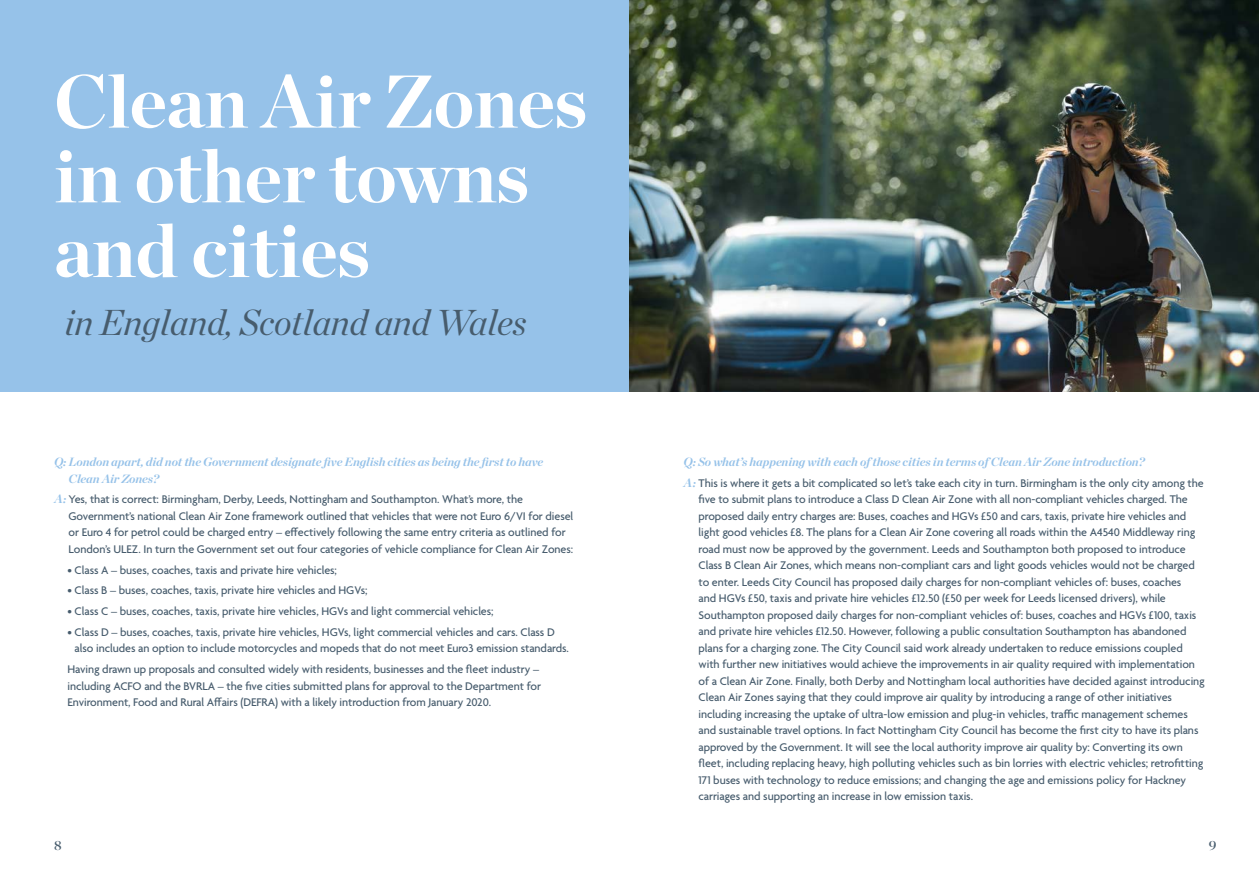
<style>
.page{position:relative;width:1259px;height:893px;background:#fff}
.page>*{position:absolute;margin:0;border:0;box-sizing:border-box;transform-origin:0 0}
.t1{font:700 74.7px/74.7px "Chronicle Display";letter-spacing:-.005em;color:#fff}
.t2{font:italic 36px "Chronicle Display";letter-spacing:-.005em;color:#475c6d}
.t3{font:13.5px "Chronicle Display Semi";color:#475c6d}
.t4{font:500 12px/16.5px "Agenda";letter-spacing:-.005em;color:#475c6d}
.t5{font:italic 700 12px/16.5px "Chronicle Display";letter-spacing:-.005em;color:#96c2e9}
.s1{font-family:"Chronicle Display";font-weight:700;font-style:italic;color:#96c2e9}
</style>
<div class="page">
<div style="left:0;top:0;width:629px;height:392px;background:#96c2e9"></div>
<img style="left:629px;top:0;width:630px;height:392px">
<h1 class="t1" style="left:54px;top:59px;width:534px">Clean Air Zones in other towns and cities</h1>
<h2 class="t2" style="left:64px;top:294px;width:463px">in England, Scotland and Wales</h2>
<p class="t5" style="left:69px;top:452px;width:476px;text-indent:-15px">Q: London apart, did not the Government designate five English cities as being the first to have<br>Clean Air Zones?</p>
<p class="t4" style="left:68px;top:492px;width:506px;text-indent:-14px"><span class="s1">A:</span> Yes, that is correct: Birmingham, Derby, Leeds, Nottingham and Southampton. What’s more, the Government’s national Clean Air Zone framework outlined that vehicles that were not Euro 6/VI for diesel or Euro 4 for petrol could be charged entry – effectively following the same entry criteria as outlined for London’s ULEZ. In turn the Government set out four categories of vehicle compliance for Clean Air Zones:</p>
<p class="t4" style="left:67px;top:562px;width:271px">• Class A – buses, coaches, taxis and private hire vehicles;</p>
<p class="t4" style="left:67px;top:583px;width:301px">• Class B – buses, coaches, taxis, private hire vehicles and HGVs;</p>
<p class="t4" style="left:67px;top:604px;width:427px">• Class C – buses, coaches, taxis, private hire vehicles, HGVs and light commercial vehicles;</p>
<p class="t4" style="left:75px;top:624px;width:496px;text-indent:-7px">• Class D – buses, coaches, taxis, private hire vehicles, HGVs, light commercial vehicles and cars. Class D also includes an option to include motorcycles and mopeds that do not meet Euro3 emission standards.</p>
<p class="t4" style="left:67px;top:662px;width:475px">Having drawn up proposals and consulted widely with residents, businesses and the fleet industry – including ACFO and the BVRLA – the five cities submitted plans for approval to the Department for<br>Environment, Food and Rural Affairs (DEFRA) with a likely introduction from January 2020.</p>
<p class="t5" style="left:683px;top:452px;width:463px">Q: So what’s happening with each of those cities in terms of Clean Air Zone introduction?</p>
<p class="t4" style="left:698px;top:475px;width:508px;text-indent:-15px"><span class="s1">A:</span> This is where it gets a bit complicated so let’s take each city in turn. Birmingham is the only city among the five to submit plans to introduce a Class D Clean Air Zone with all non-compliant vehicles charged. The proposed daily entry charges are: Buses, coaches and HGVs £50 and cars, taxis, private hire vehicles and light good vehicles £8. The plans for a Clean Air Zone covering all roads within the A4540 Middleway ring road must now be approved by the government. Leeds and Southampton both proposed to introduce Class B Clean Air Zones, which means non-compliant cars and light goods vehicles would not be charged to enter. Leeds City Council has proposed daily charges for non-compliant vehicles of: buses, coaches<br>and HGVs £50, taxis and private hire vehicles £12.50 (£50 per week for Leeds licensed drivers), while Southampton proposed daily charges for non-compliant vehicles of: buses, coaches and HGVs £100, taxis and private hire vehicles £12.50. However, following a public consultation Southampton has abandoned plans for a charging zone. The City Council said work already undertaken to reduce emissions coupled with further new initiatives would achieve the improvements in air quality required with implementation of a Clean Air Zone. Finally, both Derby and Nottingham local authorities have decided against introducing Clean Air Zones saying that they could improve air quality by introducing a range of other initiatives including increasing the uptake of ultra-low emission and plug-in vehicles, traffic management schemes and sustainable travel options. In fact Nottingham City Council has become the first city to have its plans approved by the Government. It will see the local authority improve air quality by: Converting its own fleet, including replacing heavy, high polluting vehicles such as bin lorries with electric vehicles; retrofitting 171 buses with technology to reduce emissions; and changing the age and emissions policy for Hackney carriages and supporting an increase in low emission taxis.</p>
<p class="t3" style="left:54px;top:834px;width:9px">8</p>
<p class="t3" style="left:1208px;top:834px;width:9px">9</p>
</div>
